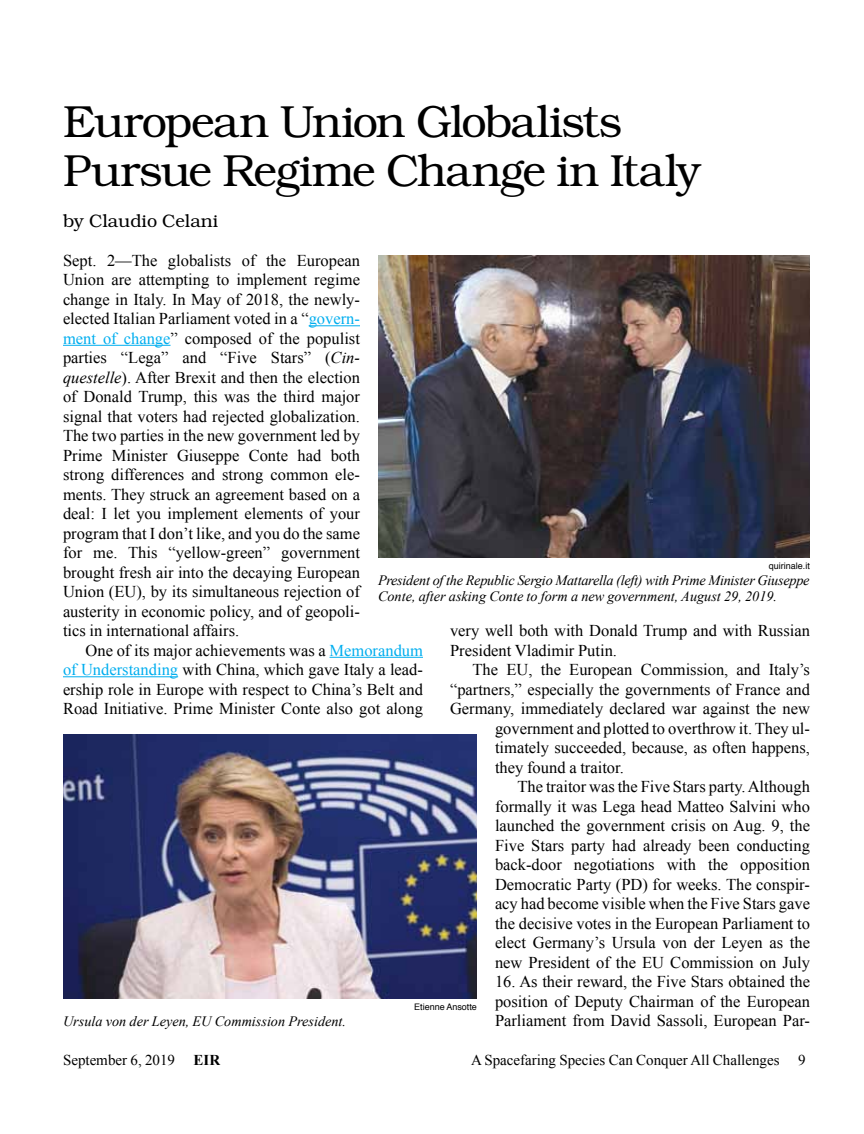
<style>
.page{position:relative;width:864px;height:1134px;background:#fff}
.page>*{position:absolute;margin:0;border:0;box-sizing:border-box;transform-origin:0 0}
.t1{font:300 45px/49.5px "Bookman";letter-spacing:-.03em;color:#000}
.t2{font:300 18px "Bookman";color:#000}
.t3{font:16.5px/19.5px "Times New Roman";color:#000;text-align:justify}
.t4{font:15px "Times New Roman";color:#000}
.t5{font:italic 14.25px/15.8px "Times New Roman";letter-spacing:-.02em;color:#000}
.t6{font:italic 14.25px "Times New Roman";color:#000}
.t7{font:9px "Helvetica";color:#000}
.s1{color:#00aeef}
.s2{font-style:italic}
.s3{font-weight:700}
</style>
<div class="page">
<hr style="left:309px;top:325px;width:51px;height:1px;background:#00aeef">
<hr style="left:63px;top:345px;width:108px;height:1px;background:#00aeef">
<hr style="left:330px;top:657px;width:93px;height:1px;background:#00aeef">
<hr style="left:63px;top:676px;width:115px;height:1px;background:#00aeef">
<img style="left:63px;top:735px;width:414px;height:264px">
<img style="left:378px;top:255px;width:432px;height:303px">
<h1 class="t1" style="left:63px;top:97px;width:640px">European Union Globalists<br>Pursue Regime Change in Italy</h1>
<p class="t2" style="left:63px;top:210px;width:157px">by Claudio Celani</p>
<p class="t3" style="left:63px;top:250px;width:299px">Sept. 2—The globalists of the European Union are attempting to implement regime change in Italy. In May of 2018, the newly&shy;elected Italian Parliament voted in a “<span class="s1">govern&shy;ment of change</span>” composed of the populist parties “Lega” and “Five Stars” (<span class="s2">Cin&shy;questelle</span>). After Brexit and then the election of Donald Trump, this was the third major signal that voters had rejected globalization.<br>The two parties in the new government led by Prime Minister Giuseppe Conte had both strong differences and strong common ele&shy;ments. They struck an agreement based on a deal: I let you implement elements of your program that I don’t like, and you do the same for me. This “yellow-green” government brought fresh air into the decaying European Union (EU), by its simultaneous rejection of austerity in economic policy, and of geopoli&shy;tics in international affairs.</p>
<p class="t3" style="left:63px;top:640px;width:362px;text-indent:23px">One of its major achievements was a <span class="s1">Memorandum of Understanding</span> with China, which gave Italy a lead&shy;ership role in Europe with respect to China’s Belt and Road Initiative. Prime Minister Conte also got along</p>
<p class="t7" style="left:769px;top:559px;width:43px">quirinale.it</p>
<p class="t5" style="left:378px;top:572px;width:433px">President of the Republic Sergio Mattarella (left) with Prime Minister Giuseppe<br>Conte, after asking Conte to form a new government, August 29, 2019.</p>
<p class="t3" style="left:450px;top:621px;width:361px">very well both with Donald Trump and with Russian<br>President Vladimir Putin.</p>
<p class="t3" style="left:473px;top:660px;width:339px">The EU, the European Commission, and Italy’s</p>
<p class="t3" style="left:450px;top:679px;width:362px">“partners,” especially the governments of France and</p>
<p class="t3" style="left:450px;top:699px;width:361px">Germany, immediately declared war against the new</p>
<p class="t3" style="left:495px;top:718px;width:317px">government and plotted to overthrow it. They ul-</p>
<p class="t3" style="left:495px;top:738px;width:317px">timately succeeded, because, as often happens,</p>
<p class="t3" style="left:495px;top:757px;width:130px">they found a traitor.</p>
<p class="t3" style="left:518px;top:777px;width:294px">The traitor was the Five Stars party. Although</p>
<p class="t3" style="left:495px;top:796px;width:317px">formally it was Lega head Matteo Salvini who</p>
<p class="t3" style="left:495px;top:816px;width:317px">launched the government crisis on Aug. 9, the</p>
<p class="t3" style="left:495px;top:835px;width:317px">Five Stars party had already been conducting</p>
<p class="t3" style="left:495px;top:855px;width:317px">back-door negotiations with the opposition</p>
<p class="t3" style="left:495px;top:874px;width:317px">Democratic Party (PD) for weeks. The conspir-</p>
<p class="t3" style="left:495px;top:894px;width:317px">acy had become visible when the Five Stars gave</p>
<p class="t3" style="left:495px;top:913px;width:317px">the decisive votes in the European Parliament to</p>
<p class="t3" style="left:495px;top:933px;width:317px">elect Germany’s Ursula von der Leyen as the</p>
<p class="t3" style="left:495px;top:952px;width:316px">new President of the EU Commission on July</p>
<p class="t3" style="left:495px;top:972px;width:317px">16. As their reward, the Five Stars obtained the position of Deputy Chairman of the European Parliament from David Sassoli, European Par-</p>
<p class="t7" style="left:414px;top:1000px;width:64px">Etienne Ansotte</p>
<p class="t6" style="left:63px;top:1011px;width:285px">Ursula von der Leyen, EU Commission President.</p>
<p class="t4" style="left:63px;top:1050px;width:159px">September 6, 2019 <span class="s3">EIR</span></p>
<p class="t4" style="left:471px;top:1050px;width:336px">A Spacefaring Species Can Conquer All Challenges 9</p>
</div>
